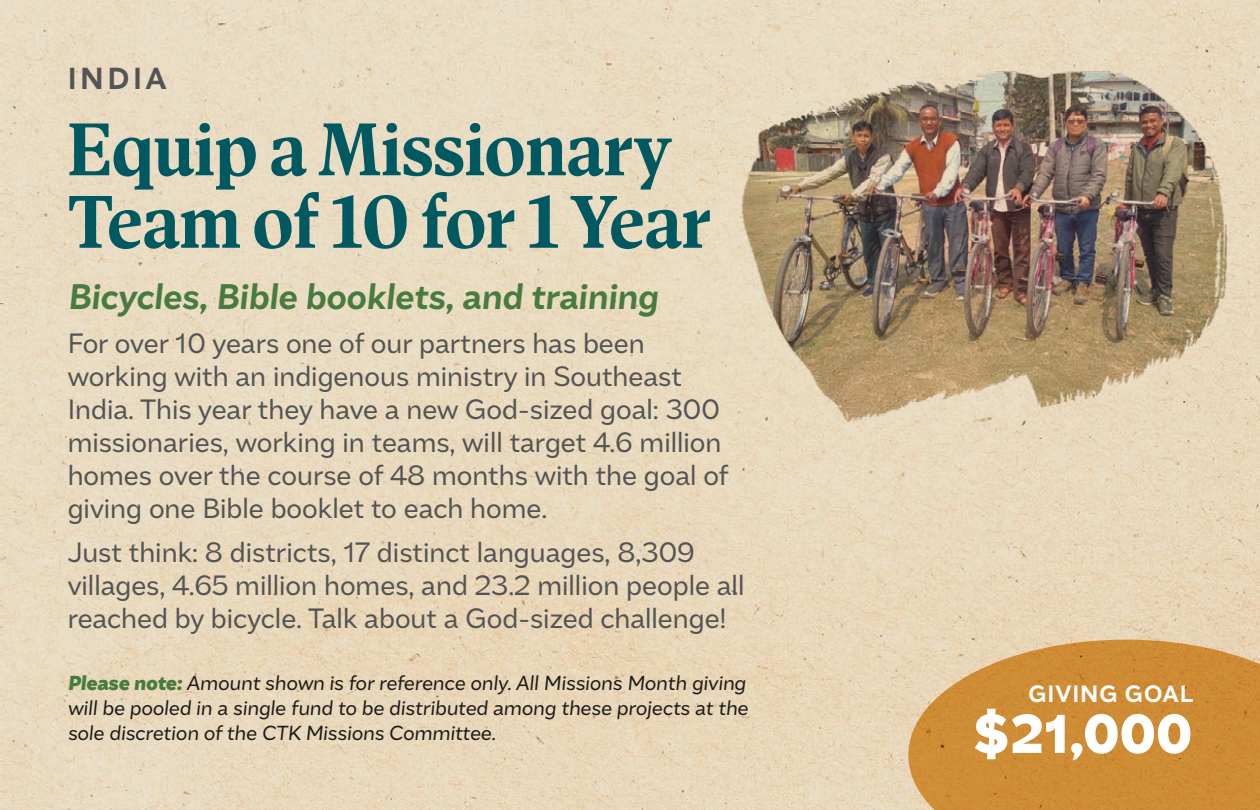
<style>
.page{position:relative;width:1260px;height:810px;background:#fff}
.page>*{position:absolute;margin:0;border:0;box-sizing:border-box;transform-origin:0 0}
.Project_Title{font:75px/72.5px "Antonia Variable";letter-spacing:-.01em;color:#005860}
.t1{font:900 53.75px "Amica Pro";color:#fff}
.Project_subtitle{font:italic 700 35px "Amica Pro";color:#487b3f}
.Country{font:700 30px "Amica Pro";letter-spacing:.12em;color:#535454}
.Project_Description{font:27.5px/33px "Amica Pro";color:#535454}
.t2{font:700 23.25px "Amica Pro";letter-spacing:.04em;color:#fff}
.t3{font:italic 20px/25px "Amica Pro";color:#1c1b1a;text-align:justify}
.s1{font-weight:900;color:#487b3f}
</style>
<div class="page">
<img style="left:0;top:0;width:1260px;height:810px">
<svg style="left:908px;top:640px;width:352px;height:170px;fill:#cf8d35"></svg>
<img style="left:738px;top:49px;width:493px;height:387px">
<p class="Country" style="left:68px;top:57px;width:100px">INDIA</p>
<p class="Project_Title" style="left:68px;top:115px;width:644px">Equip a Missionary<br>Team of 10 for 1 Year</p>
<p class="Project_subtitle" style="left:68px;top:272px;width:592px">Bicycles, Bible booklets, and training</p>
<p class="Project_Description" style="left:68px;top:326px;width:663px">For over 10 years one of our partners has been working with an indigenous ministry in Southeast India. This year they have a new God-sized goal: 300 missionaries, working in teams, will target 4.6 million homes over the course of 48 months with the goal of giving one Bible booklet to each home.</p>
<p class="Project_Description" style="left:68px;top:535px;width:678px">Just think: 8 districts, 17 distinct languages, 8,309 villages, 4.65 million homes, and 23.2 million people all reached by bicycle. Talk about a God-sized challenge!</p>
<p class="t3" style="left:68px;top:669px;width:682px"><span class="s1">Please note:</span> Amount shown is for reference only. All Missions Month giving will be pooled in a single fund to be distributed among these projects at the sole discretion of the CTK Missions Committee.</p>
<p class="t2" style="left:1029px;top:678px;width:166px">GIVING GOAL</p>
<p class="t1" style="left:973px;top:696px;width:221px">$ 21,000</p>
</div>
